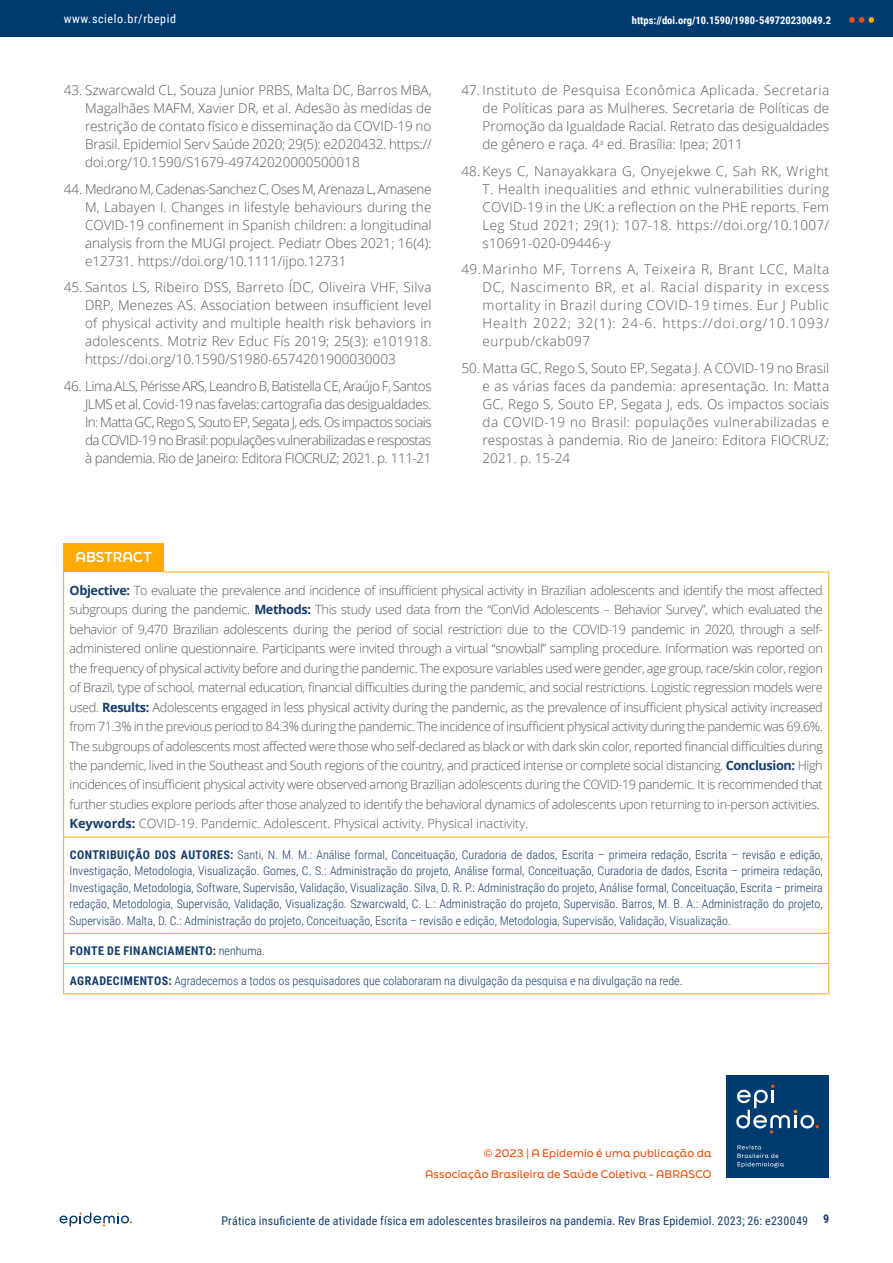
<style>
.page{position:relative;width:893px;height:1263px;background:#fff}
.page>*{position:absolute;margin:0;border:0;box-sizing:border-box;transform-origin:0 0}
.t1{font:300 13.5px/18px "Open Sans";color:#575756;text-align:justify}
.t2{font:700 13.5px "Final Six";color:#fff}
.t3{font:300 12.75px/19.5px "Open Sans";letter-spacing:-.03em;color:#575756}
.t4{font:300 12px/16.5px "Roboto Condensed";color:#173d6b;text-align:justify}
.t5{font:12px "Roboto Condensed";letter-spacing:.015em;color:#173d6b}
.t6{font:700 12px "Roboto Condensed";letter-spacing:.035em;color:#173d6b}
.t7{font:12px "Roboto Condensed";letter-spacing:.05em;color:#fff}
.t8{font:500 10.5px/21px "Final Six";letter-spacing:.015em;color:#e85412;text-align:right}
.t9{font:700 10.5px "Roboto Condensed";color:#fff}
.s1{font-weight:700;color:#173d6b}
.s2{font-weight:700}
.s3{font-weight:300}
</style>
<div class="page">
<div style="left:0;top:0;width:893px;height:36px;background:#003b70"></div>
<svg style="left:849px;top:17px;width:25px;height:6px"></svg>
<svg style="left:60px;top:1212px;width:72px;height:14px"></svg>
<div style="left:726px;top:1075px;width:103px;height:103px;background:#003b70"></div>
<svg style="left:737px;top:1145px;width:47px;height:22px"></svg>
<svg style="left:736px;top:1084px;width:83px;height:49px"></svg>
<div style="left:64px;top:544px;width:100px;height:28px;background:#ffab03"></div>
<hr style="left:63px;top:572px;width:1px;height:265px;background:#ffab03">
<hr style="left:164px;top:572px;width:665px;height:1px;background:#ffab03">
<hr style="left:828px;top:572px;width:1px;height:265px;background:#ffab03">
<hr style="left:63px;top:837px;width:1px;height:96px;background:#ffab03">
<hr style="left:828px;top:837px;width:1px;height:96px;background:#ffab03">
<hr style="left:63px;top:837px;width:101px;height:1px;background:#ffab03">
<hr style="left:164px;top:837px;width:665px;height:1px;background:#ffab03">
<hr style="left:63px;top:933px;width:101px;height:1px;background:#ffab03">
<hr style="left:164px;top:933px;width:665px;height:1px;background:#ffab03">
<svg style="left:63px;top:934px;width:1px;height:59px"></svg>
<svg style="left:828px;top:934px;width:1px;height:59px"></svg>
<hr style="left:63px;top:963px;width:101px;height:1px;background:#ffab03">
<hr style="left:164px;top:963px;width:665px;height:1px;background:#ffab03">
<hr style="left:63px;top:993px;width:101px;height:1px;background:#ffab03">
<hr style="left:164px;top:993px;width:665px;height:1px;background:#ffab03">
<p class="t7" style="left:64px;top:10px;width:114px">www.scielo.br/rbepid</p>
<p class="t1" style="left:85px;top:81px;width:348px;text-indent:-21px">43. Szwarcwald CL, Souza Junior PRBS, Malta DC, Barros MBA, Magalhães MAFM, Xavier DR, et al. Adesão às medidas de restrição de contato físico e disseminação da COVID-19 no Brasil. Epidemiol Serv Saúde 2020; 29(5): e2020432. https:// doi.org/10.1590/S1679-49742020000500018</p>
<p class="t1" style="left:85px;top:180px;width:348px;text-indent:-21px">44. Medrano M, Cadenas-Sanchez C, Oses M, Arenaza L, Amasene M, Labayen I. Changes in lifestyle behaviours during the COVID-19 confinement in Spanish children: a longitudinal analysis from the MUGI project. Pediatr Obes 2021; 16(4): e12731. https://doi.org/10.1111/ijpo.12731</p>
<p class="t1" style="left:85px;top:278px;width:348px;text-indent:-21px">45. Santos LS, Ribeiro DSS, Barreto ÍDC, Oliveira VHF, Silva DRP, Menezes AS. Association between insufficient level of physical activity and multiple health risk behaviors in adolescents. Motriz Rev Educ Fís 2019; 25(3): e101918. https://doi.org/10.1590/S1980-6574201900030003</p>
<p class="t1" style="left:85px;top:377px;width:348px;text-indent:-21px">46. Lima ALS, Périsse ARS, Leandro B, Batistella CE, Araújo F, Santos JLMS et al. Covid-19 nas favelas: cartografia das desigualdades.<br>In: Matta GC, Rego S, Souto EP, Segata J, eds. Os impactos sociais da COVID-19 no Brasil: populações vulnerabilizadas e respostas à pandemia. Rio de Janeiro: Editora FIOCRUZ; 2021. p. 111-21</p>
<p class="t9" style="left:632px;top:12px;width:201px">https://doi.org/10.1590/1980-549720230049.2</p>
<p class="t1" style="left:483px;top:81px;width:348px;text-indent:-21px">47. Instituto de Pesquisa Econômica Aplicada. Secretaria de Políticas para as Mulheres. Secretaria de Políticas de Promoção da Igualdade Racial. Retrato das desigualdades de gênero e raça. 4<sup>a</sup> ed. Brasília: Ipea; 2011</p>
<p class="t1" style="left:483px;top:162px;width:348px;text-indent:-21px">48. Keys C, Nanayakkara G, Onyejekwe C, Sah RK, Wright T. Health inequalities and ethnic vulnerabilities during COVID-19 in the UK: a reflection on the PHE reports. Fem Leg Stud 2021; 29(1): 107-18. https://doi.org/10.1007/ s10691-020-09446-y</p>
<p class="t1" style="left:483px;top:260px;width:348px;text-indent:-21px">49.Marinho MF, Torrens A, Teixeira R, Brant LCC, Malta DC, Nascimento BR, et al. Racial disparity in excess mortality in Brazil during COVID-19 times. Eur J Public Health 2022; 32(1): 24-6. https://doi.org/10.1093/ eurpub/ckab097</p>
<p class="t1" style="left:483px;top:359px;width:348px;text-indent:-21px">50. Matta GC, Rego S, Souto EP, Segata J. A COVID-19 no Brasil e as várias faces da pandemia: apresentação. In: Matta GC, Rego S, Souto EP, Segata J, eds. Os impactos sociais da COVID-19 no Brasil: populações vulnerabilizadas e respostas à pandemia. Rio de Janeiro: Editora FIOCRUZ; 2021. p. 15-24</p>
<p class="t2" style="left:76px;top:547px;width:78px">ABSTRACT</p>
<p class="t3" style="left:70px;top:580px;width:755px"><span class="s1">Objective:</span> To evaluate the prevalence and incidence of insufficient physical activity in Brazilian adolescents and identify the most affected subgroups during the pandemic. <span class="s1">Methods:</span> This study used data from the “ConVid Adolescents – Behavior Survey”, which evaluated the behavior of 9,470 Brazilian adolescents during the period of social restriction due to the COVID-19 pandemic in 2020, through a self&shy;administered online questionnaire. Participants were invited through a virtual “snowball” sampling procedure. Information was reported on the frequency of physical activity before and during the pandemic. The exposure variables used were gender, age group, race/skin color, region of Brazil, type of school, maternal education, financial difficulties during the pandemic, and social restrictions. Logistic regression models were used. <span class="s1">Results:</span> Adolescents engaged in less physical activity during the pandemic, as the prevalence of insufficient physical activity increased from 71.3% in the previous period to 84.3% during the pandemic. The incidence of insufficient physical activity during the pandemic was 69.6%.<br>The subgroups of adolescents most affected were those who self-declared as black or with dark skin color, reported financial difficulties during the pandemic, lived in the Southeast and South regions of the country, and practiced intense or complete social distancing. <span class="s1">Conclusion:</span> High incidences of insufficient physical activity were observed among Brazilian adolescents during the COVID-19 pandemic. It is recommended that further studies explore periods after those analyzed to identify the behavioral dynamics of adolescents upon returning to in-person activities.<br><span class="s1">Keywords:</span> COVID-19. Pandemic. Adolescent. Physical activity. Physical inactivity.</p>
<p class="t4" style="left:70px;top:846px;width:755px"><span class="s2">CONTRIBUIÇÃO DOS AUTORES:</span> Santi, N. M. M.: Análise formal, Conceituação, Curadoria de dados, Escrita – primeira redação, Escrita – revisão e edição, Investigação, Metodologia, Visualização. Gomes, C. S.: Administração do projeto, Análise formal, Conceituação, Curadoria de dados, Escrita – primeira redação, Investigação, Metodologia, Software, Supervisão, Validação, Visualização. Silva, D. R. P.: Administração do projeto, Análise formal, Conceituação, Escrita – primeira redação, Metodologia, Supervisão, Validação, Visualização. Szwarcwald, C. L.: Administração do projeto, Supervisão. Barros, M. B. A.: Administração do projeto, Supervisão. Malta, D. C.: Administração do projeto, Conceituação, Escrita – revisão e edição, Metodologia, Supervisão, Validação, Visualização.</p>
<p class="t6" style="left:70px;top:942px;width:197px">FONTE DE FINANCIAMENTO: <span class="s3">nenhuma.</span></p>
<p class="t4" style="left:70px;top:972px;width:614px"><span class="s2">AGRADECIMENTOS:</span> Agradecemos a todos os pesquisadores que colaboraram na divulgação da pesquisa e na divulgação na rede.</p>
<p class="t8" style="left:425px;top:1142px;width:288px">© 2023 | A Epidemio é uma publicação da<br>Associação Brasileira de Saúde Coletiva - ABRASCO</p>
<p class="t5" style="left:221px;top:1212px;width:588px">Prática insuficiente de atividade física em adolescentes brasileiros na pandemia. Rev Bras Epidemiol. 2023; 26: e230049</p>
<p class="t6" style="left:823px;top:1211px;width:8px">9</p>
</div>
